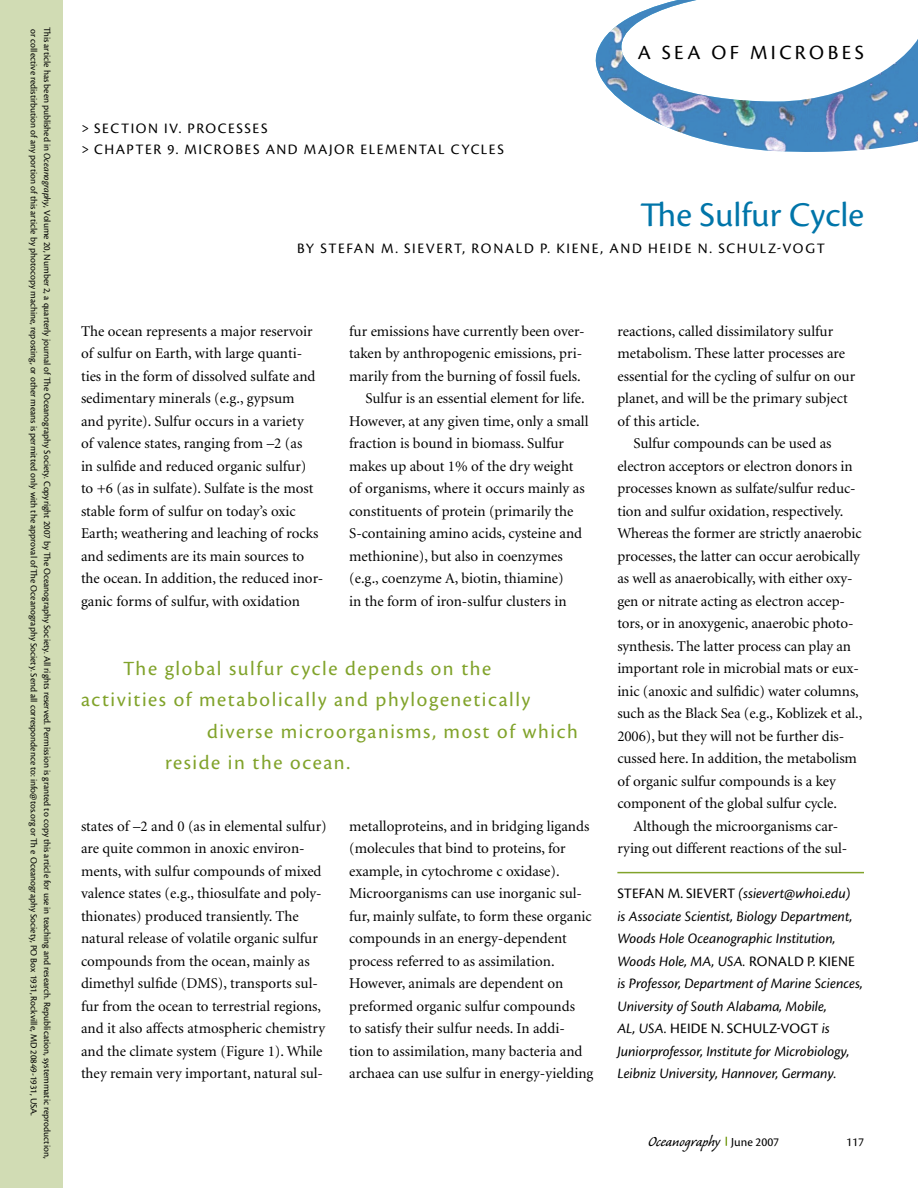
<style>
.page{position:relative;width:918px;height:1188px;background:#fff}
.page>*{position:absolute;margin:0;border:0;box-sizing:border-box;transform-origin:0 0}
.t1{font:36px "Cronos Pro";color:#0075a9}
.t2{font:21px "Cronos Pro";letter-spacing:.075em;color:#81a32b}
.t3{font:21px "Cronos Pro";letter-spacing:.165em;color:#000}
.t4{font:18px "Caliban";color:#000}
.t5{font:15px/22.5px "Minion";color:#000}
.t6{font:italic 15px/22.5px "Cronos Pro";color:#000}
.t7{font:15px/21px "Cronos Pro";letter-spacing:.105em;color:#000}
.t8{font:12.75px "Cronos Pro";color:#000}
.t9{font:9.75px/13.5px "Cronos Pro";color:#000}
.s1{font-style:italic}
.s2{font-style:normal}
.s3{font-family:"Cronos Pro";font-size:12.75px}
</style>
<div class="page">
<hr style="left:617px;top:872px;width:247px;height:1px;background:#81a32b">
<img style="left:595px;top:0;width:323px;height:152px">
<div style="left:0;top:0;width:63px;height:1188px;background:#d1dcb4"></div>
<p class="t9" style="left:54px;top:27px;width:1133px;rotate:90deg">THIS ARTICLE HAS BEEN PUBLISHED IN <span class="s1">Oceanography</span>, VOLUME 20, NUMBER 2, A QUARTERLY JOURNAL OF THE OCEANOGRAPHY SOCIETY. COPYRIGHT 2007 BY THE OCEANOGRAPHY SOCIETY. ALL RIGHTS RESERVED. PERMISSION IS GRANTED TO COPY THIS ARTICLE FOR USE IN TEACHING AND RESEARCH. REPUBLICATION, SYSTEMMATIC REPRODUCTION,<br>OR COLLECTIVE REDISTIRBUTION OF ANY PORTION OF THIS ARTICLE BY PHOTOCOPY MACHINE, REPOSTING, OR OTHER MEANS IS PERMITTED ONLY WITH THE APPROVAL OF THE OCEANOGRAPHY SOCIETY. SEND ALL CORRESPONDENCE TO: INFO@TOS.ORG OR TH E OCEANOGRAPHY SOCIETY, PO BOX 1931, ROCKVILLE, MD 20849-1931, USA.</p>
<p class="t7" style="left:81px;top:118px;width:423px">&gt; SECTION IV. PROCESSES<br>&gt; CHAPTER 9. MICROBES AND MAJOR ELEMENTAL CYCLES</p>
<h2 class="t3" style="left:638px;top:41px;width:226px">A SEA OF MIC ROBES</h2>
<h1 class="t1" style="left:640px;top:194px;width:225px">THE SULFUR CYCLE</h1>
<p class="t7" style="left:297px;top:238px;width:529px">BY STEFAN M. SIEVERT, RONALD P. KIENE, AND HEIDE N. SCH ULZ-VOGT</p>
<p class="t5" style="left:81px;top:320px;width:244px">The ocean represents a major reservoir of sulfur on Earth, with large quanti&shy;ties in the form of dissolved sulfate and sedimentary minerals (e.g., gypsum<br>and pyrite). Sulfur occurs in a variety<br>of valence states, ranging from –2 (as<br>in sulfide and reduced organic sulfur)<br>to +6 (as in sulfate). Sulfate is the most stable form of sulfur on today’s oxic Earth; weathering and leaching of rocks and sediments are its main sources to the ocean. In addition, the reduced inor&shy;ganic forms of sulfur, with oxidation</p>
<p class="t5" style="left:349px;top:320px;width:237px">fur emissions have currently been over-</p>
<p class="t5" style="left:349px;top:343px;width:234px">taken by anthropogenic emissions, pri-</p>
<p class="t5" style="left:349px;top:365px;width:233px">marily from the burning of fossil fuels.</p>
<p class="t5" style="left:365px;top:388px;width:221px">Sulfur is an essential element for life.</p>
<p class="t5" style="left:349px;top:410px;width:241px">However, at any given time, only a small</p>
<p class="t5" style="left:349px;top:433px;width:216px">fraction is bound in biomass. Sulfur</p>
<p class="t5" style="left:349px;top:455px;width:226px">makes up about 1% of the dry weight</p>
<p class="t5" style="left:349px;top:478px;width:237px">of organisms, where it occurs mainly as</p>
<p class="t5" style="left:349px;top:500px;width:226px">constituents of protein (primarily the</p>
<p class="t5" style="left:349px;top:523px;width:234px">S-containing amino acids, cysteine and</p>
<p class="t5" style="left:349px;top:545px;width:215px">methionine), but also in coenzymes</p>
<p class="t5" style="left:349px;top:568px;width:216px">(e.g., coenzyme A, biotin, thiamine)</p>
<p class="t5" style="left:349px;top:590px;width:219px">in the form of iron-sulfur clusters in</p>
<h2 class="t2" style="left:81px;top:656px;width:19px">T</h2>
<h2 class="t2" style="left:136px;top:656px;width:357px">HE GLOBAL SULFUR CYCLE DEPENDS ON THE</h2>
<h2 class="t2" style="left:81px;top:688px;width:451px">ACTIVITIES OF METABOLICALLY AND PHYLOGENETICALLY</h2>
<h2 class="t2" style="left:207px;top:719px;width:372px">DIVERSE MICROORGANISMS, MOST OF WHICH</h2>
<h2 class="t2" style="left:165px;top:751px;width:187px">RESIDE IN THE OCEAN.</h2>
<p class="t5" style="left:81px;top:815px;width:247px">states of –2 and 0 (as in elemental sulfur) are quite common in anoxic environ&shy;ments, with sulfur compounds of mixed valence states (e.g., thiosulfate and poly&shy;thionates) produced transiently. The natural release of volatile organic sulfur compounds from the ocean, mainly as dimethyl sulfide (DMS), transports sul&shy;fur from the ocean to terrestrial regions, and it also affects atmospheric chemistry and the climate system (Figure 1). While they remain very important, natural sul-</p>
<p class="t5" style="left:349px;top:815px;width:246px">metalloproteins, and in bridging ligands (molecules that bind to proteins, for example, in cytochrome c oxidase).<br>Microorganisms can use inorganic sul&shy;fur, mainly sulfate, to form these organic compounds in an energy-dependent process referred to as assimilation.<br>However, animals are dependent on preformed organic sulfur compounds<br>to satisfy their sulfur needs. In addi-<br>tion to assimilation, many bacteria and archaea can use sulfur in energy-yielding</p>
<p class="t5" style="left:617px;top:320px;width:217px">reactions, called dissimilatory sulfur</p>
<p class="t5" style="left:617px;top:343px;width:229px">metabolism. These latter processes are</p>
<p class="t5" style="left:617px;top:365px;width:239px">essential for the cycling of sulfur on our</p>
<p class="t5" style="left:617px;top:388px;width:232px">planet, and will be the primary subject</p>
<p class="t5" style="left:617px;top:410px;width:84px">of this article.</p>
<p class="t5" style="left:634px;top:433px;width:199px">Sulfur compounds can be used as</p>
<p class="t5" style="left:617px;top:455px;width:237px">electron acceptors or electron donors in</p>
<p class="t5" style="left:617px;top:478px;width:240px">processes known as sulfate/sulfur reduc-</p>
<p class="t5" style="left:617px;top:500px;width:228px">tion and sulfur oxidation, respectively.</p>
<p class="t5" style="left:617px;top:523px;width:246px">Whereas the former are strictly anaerobic</p>
<p class="t5" style="left:617px;top:545px;width:244px">processes, the latter can occur aerobically</p>
<p class="t5" style="left:617px;top:568px;width:237px">as well as anaerobically, with either oxy-</p>
<p class="t5" style="left:617px;top:590px;width:229px">gen or nitrate acting as electron accep-</p>
<p class="t5" style="left:617px;top:613px;width:238px">tors, or in anoxygenic, anaerobic photo-</p>
<p class="t5" style="left:617px;top:635px;width:235px">synthesis. The latter process can play an</p>
<p class="t5" style="left:617px;top:658px;width:243px">important role in microbial mats or eux-</p>
<p class="t5" style="left:617px;top:680px;width:243px">inic (anoxic and sulfidic) water columns,</p>
<p class="t5" style="left:617px;top:703px;width:247px">such as the Black Sea (e.g., Koblizek et al.,</p>
<p class="t5" style="left:617px;top:725px;width:228px">2006), but they will not be further dis-</p>
<p class="t5" style="left:617px;top:748px;width:241px">cussed here. In addition, the metabolism</p>
<p class="t5" style="left:617px;top:770px;width:220px">of organic sulfur compounds is a key</p>
<p class="t5" style="left:617px;top:793px;width:221px">component of the global sulfur cycle.</p>
<p class="t5" style="left:634px;top:815px;width:206px">Although the microorganisms car-</p>
<p class="t5" style="left:617px;top:838px;width:231px">rying out different reactions of the sul-</p>
<p class="t6" style="left:617px;top:882px;width:247px"><span class="s2">STEFAN M. SIEVERT</span> (ssievert@whoi.edu)<br>is Associate Scientist, Biology Department, Woods Hole Oceanographic Institution, Woods Hole, MA, USA. <span class="s2">RONALD P. KIENE </span>is Professor, Department of Marine Sciences, University of South Alabama, Mobile,<br>AL, USA. <span class="s2">HEIDE N. SCH ULZ-VOGT</span> is Juniorprofessor, Institute for Microbiology, Leibniz University, Hannover, Germany.</p>
<p class="t4" style="left:648px;top:1132px;width:133px">Oceanography <span class="s3">JUNE 2007</span></p>
<p class="t8" style="left:846px;top:1134px;width:19px">117</p>
</div>
